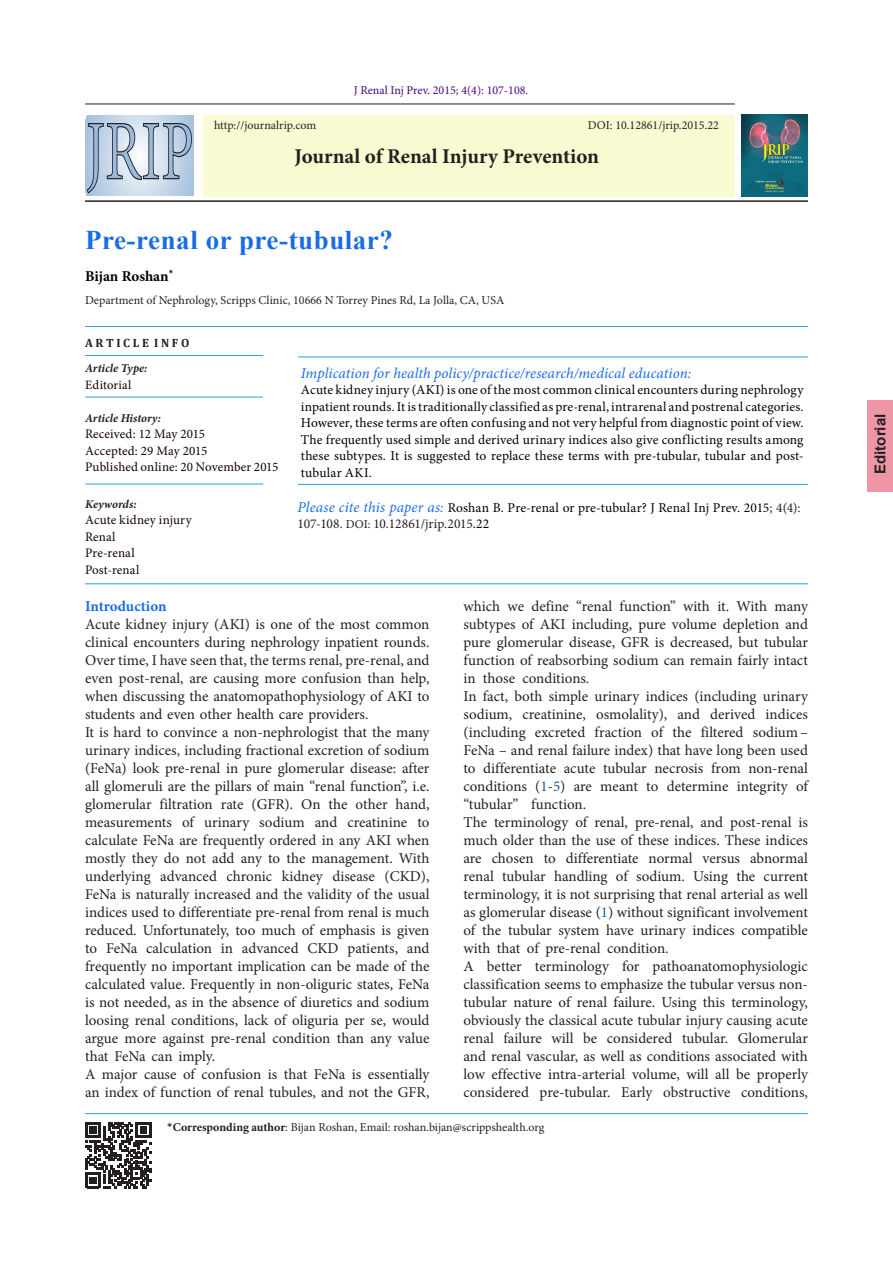
<style>
.page{position:relative;width:893px;height:1263px;background:#fff}
.page>*{position:absolute;margin:0;border:0;box-sizing:border-box;transform-origin:0 0}
.t1{font:700 27px "Times New Roman";letter-spacing:.02em;color:#196ce8}
.t2{font:700 21px "Minion Pro";letter-spacing:-.005em;color:#231f20}
.t3{font:15px/18px "Minion Pro";letter-spacing:-.005em;color:#231f20;text-align:justify}
.abstract{font:italic 15px "Minion Pro";letter-spacing:.005em;color:#196ce8}
.t4{font:700 15px "Minion Pro";letter-spacing:-.005em;color:#000004}
.t5{font:700 15px "Minion Pro";letter-spacing:-.005em;color:#196ce8}
.t6{font:700 15px "Arial";color:#231f20}
.abstract-2{font:13.5px/16.5px "Minion Pro";letter-spacing:.01em;color:#00000b;text-align:justify}
.t7{font:13.05px "Minion Pro";letter-spacing:.005em;color:#170000}
.t8{font:12.75px "Minion Pro";letter-spacing:.015em;color:#170000}
.t9{font:12px "Minion Pro";color:#231f20}
.t10{font:italic 700 12px "Minion Pro";color:#231f20}
.t11{font:12px "Minion Pro";color:#4b0082}
.t12{font:700 12px "Cambria";color:#231f20}
.s1{font-style:italic;font-size:15px;color:#196ce8}
.s2{color:#231f20}
.s3{font-size:12px;color:#231f20}
.s4{color:#175d9e}
.s5{font-family:"Calibri"}
.s6{font-weight:700}
</style>
<div class="page">
<hr style="left:85px;top:104px;width:650px;height:1px;background:#231f20">
<hr style="left:85px;top:200px;width:723px;height:2px;background:#231f20">
<div style="left:203px;top:115px;width:532px;height:81px;background:#fafad2"></div>
<img style="left:741px;top:115px;width:66px;height:82px">
<hr style="left:85px;top:1113px;width:723px;height:1px;background:#28a0da">
<svg style="left:86px;top:116px;width:107px;height:79px"></svg>
<svg style="left:87px;top:123px;width:105px;height:71px;background:#b0c0d3"></svg>
<hr style="left:298px;top:357px;width:510px;height:1px;background:#28a0da">
<hr style="left:85px;top:326px;width:723px;height:1px;background:#28a0da">
<hr style="left:85px;top:583px;width:723px;height:1px;background:#28a0da">
<hr style="left:85px;top:355px;width:178px;height:1px;background:#28a0da">
<hr style="left:85px;top:484px;width:178px;height:1px;background:#28a0da">
<hr style="left:85px;top:397px;width:178px;height:1px;background:#28a0da">
<svg style="left:85px;top:1122px;width:66px;height:66px"></svg>
<div style="left:867px;top:400px;width:26px;height:91px;background:#ee96a6"></div>
<hr style="left:298px;top:484px;width:510px;height:1px;background:#28a0da">
<p class="t11" style="left:354px;top:82px;width:176px">J Renal Inj Prev. 2015; 4(4): 107-108.</p>
<p class="t9" style="left:214px;top:118px;width:104px">http://journalrip.com</p>
<p class="t9" style="left:588px;top:117px;width:133px">DOI: 10.12861/jrip.2015.22</p>
<p class="t2" style="left:295px;top:142px;width:306px">Journal of Renal Injury Prevention</p>
<p class="t1" style="left:85px;top:221px;width:309px">Pre-renal or pre-tubular?</p>
<p class="t4" style="left:85px;top:265px;width:90px">Bijan Roshan<sup>*</sup></p>
<p class="t9" style="left:85px;top:292px;width:421px">Department of Nephrology, Scripps Clinic, 10666 N Torrey Pines Rd, La Jolla, CA, USA</p>
<p class="t12" style="left:85px;top:334px;width:106px">A R T I C L E I N F O</p>
<p class="t10" style="left:85px;top:360px;width:64px">Article Type:</p>
<p class="t8" style="left:85px;top:376px;width:48px">Editorial</p>
<p class="t10" style="left:85px;top:409px;width:78px">Article History:</p>
<p class="t7" style="left:85px;top:425px;width:122px">Received: 12 May 2015</p>
<p class="t7" style="left:85px;top:442px;width:124px">Accepted: 29 May 2015</p>
<p class="t7" style="left:85px;top:458px;width:195px">Published online: 20 November 2015</p>
<p class="t10" style="left:85px;top:495px;width:53px">Keywords:</p>
<p class="t7" style="left:85px;top:511px;width:108px">Acute kidney injury</p>
<p class="t7" style="left:85px;top:528px;width:32px">Renal</p>
<p class="t7" style="left:85px;top:544px;width:51px">Pre-renal</p>
<p class="t7" style="left:85px;top:561px;width:56px">Post-renal</p>
<p class="abstract" style="left:301px;top:363px;width:392px">Implication for health policy/practice/research/medical education:</p>
<p class="abstract-2" style="left:301px;top:382px;width:504px">Acute kidney injury (AKI) is one of the most common clinical encounters during nephrology inpatient rounds. It is traditionally classified as pre-renal, intrarenal and postrenal categories.<br>However, these terms are often confusing and not very helpful from diagnostic point of view.<br>The frequently used simple and derived urinary indices also give conflicting results among these subtypes. It is suggested to replace these terms with pre-tubular, tubular and post&shy;tubular AKI.</p>
<p class="abstract-2" style="left:298px;top:499px;width:504px"><span class="s1">Please cite this paper as:</span> Roshan B. Pre-renal or pre-tubular? J Renal Inj Prev. 2015<span class="s2">; 4(4):<br>107-108.</span> <span class="s3">DOI:</span> <span class="s2">10.12861/jrip.2015</span>.22</p>
<p class="t5" style="left:85px;top:595px;width:83px">Introduction</p>
<p class="t3" style="left:85px;top:615px;width:346px">Acute kidney injury (AKI) is one of the most common clinical encounters during nephrology inpatient rounds.<br>Over time, I have seen that, the terms renal, pre-renal, and even post-renal, are causing more confusion than help, when discussing the anatomopathophysiology of AKI to students and even other health care providers.</p>
<p class="t3" style="left:85px;top:723px;width:346px">It is hard to convince a non-nephrologist that the many urinary indices, including fractional excretion of sodium (FeNa) look pre-renal in pure glomerular disease: after all glomeruli are the pillars of main “renal function”, i.e. glomerular filtration rate (GFR). On the other hand, measurements of urinary sodium and creatinine to calculate FeNa are frequently ordered in any AKI when mostly they do not add any to the management. With underlying advanced chronic kidney disease (CKD), FeNa is naturally increased and the validity of the usual indices used to differentiate pre-renal from renal is much reduced. Unfortunately, too much of emphasis is given to FeNa calculation in advanced CKD patients, and frequently no important implication can be made of the calculated value. Frequently in non-oliguric states, FeNa is not needed, as in the absence of diuretics and sodium loosing renal conditions, lack of oliguria per se, would argue more against pre-renal condition than any value that FeNa can imply.</p>
<p class="t3" style="left:85px;top:1065px;width:346px">A major cause of confusion is that FeNa is essentially an index of function of renal tubules, and not the GFR,</p>
<p class="t3" style="left:463px;top:597px;width:346px">which we define “renal function” with it. With many subtypes of AKI including, pure volume depletion and pure glomerular disease, GFR is decreased, but tubular function of reabsorbing sodium can remain fairly intact in those conditions.</p>
<p class="t3" style="left:463px;top:687px;width:346px">In fact, both simple urinary indices (including urinary sodium, creatinine, osmolality), and derived indices (including excreted fraction of the filtered sodium– FeNa – and renal failure index) that have long been used to differentiate acute tubular necrosis from non-renal conditions (<span class="s4">1</span>-<span class="s4">5</span>) are meant to determine integrity of “tubular” function.</p>
<p class="t3" style="left:463px;top:813px;width:346px">The terminology of renal, pre-renal, and post-renal is much older than the use of these indices. These indices are chosen to differentiate normal versus abnormal renal tubular handling of sodium. Using the current terminology, it is not surprising that renal arterial as well as glomerular disease (<span class="s4">1</span>) without significant involvement of the tubular system have urinary indices compatible with that of pre-renal condition.</p>
<p class="t3" style="left:463px;top:957px;width:346px">A better terminology for pathoanatomophysiologic classification seems to emphasize the tubular versus non&shy;tubular nature of renal failure. Using this terminology, obviously the classical acute tubular injury causing acute renal failure will be considered tubular. Glomerular and renal vascular, as well as conditions associated with low effective intra-arterial volume, will all be properly considered pre-tubular. Early obstructive conditions,</p>
<p class="t9" style="left:167px;top:1119px;width:379px"><span class="s5">*</span><span class="s6">Corresponding author</span>: Bijan Roshan, Email: roshan.bijan@scrippshealth.org</p>
<p class="t6" style="left:870px;top:474px;width:62px;rotate:-90deg">Editorial</p>
</div>
